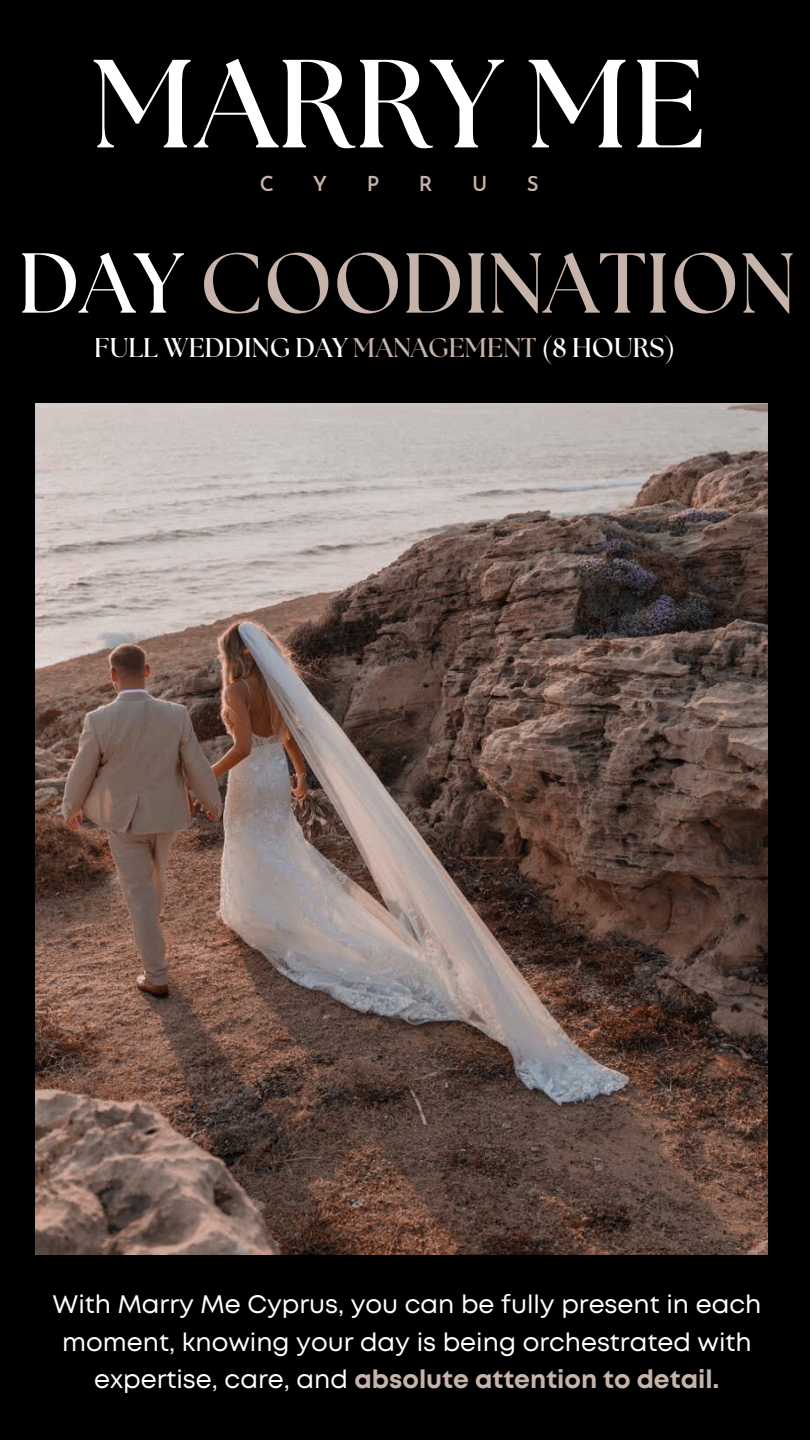
<style>
.page{position:relative;width:810px;height:1440px;background:#000}
.page>*{position:absolute;margin:0;border:0;box-sizing:border-box;transform-origin:0 0}
.t1{font:700 125.1px "The Seasons";color:#fff}
.t2{font:700 84.8px "The Seasons";color:#c6b4ab}
.t3{font:700 27px "The Seasons";color:#fff}
.t4{font:25.3px/37.5px "Mont";color:#fff;text-align:center}
.t5{font:600 20.6px "Josefin Sans";color:#c6b4ab}
.s1{color:#fff}
.s2{color:#c6b4ab}
.s3{font-weight:700;color:#c6b4ab}
</style>
<div class="page">
<img style="left:36px;top:404px;width:732px;height:850px">
<h1 class="t1" style="left:92px;top:47px;width:615px">MARRY ME</h1>
<p class="t5" style="left:259px;top:175px;width:16px">C</p>
<p class="t5" style="left:313px;top:175px;width:16px">Y</p>
<p class="t5" style="left:367px;top:175px;width:14px">P</p>
<p class="t5" style="left:419px;top:175px;width:15px">R</p>
<p class="t5" style="left:472px;top:175px;width:17px">U</p>
<p class="t5" style="left:527px;top:175px;width:13px">S</p>
<h2 class="t2" style="left:18px;top:245px;width:779px"><span class="s1">DAY</span> COODINATION</h2>
<p class="t3" style="left:95px;top:336px;width:582px">FULL WEDDING DAY <span class="s2">MANAGEMENT</span> (8 HOURS)</p>
<h2 class="t4" style="left:52px;top:1288px;width:710px">With Marry Me Cyprus, you can be fully present in each moment, knowing your day is being orchestrated with expertise, care, and <span class="s3">absolute attention to detail.</span></h2>
</div>
